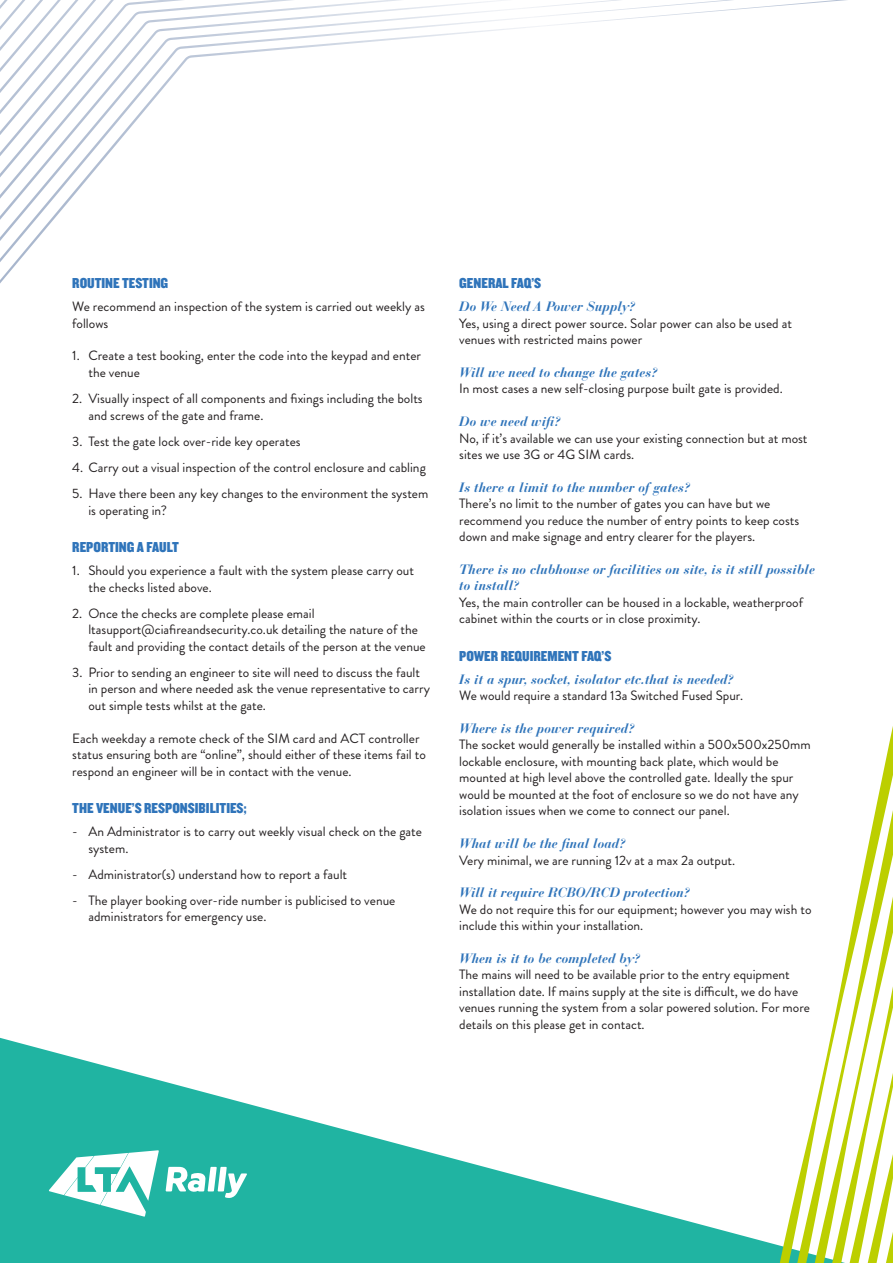
<style>
.page{position:relative;width:893px;height:1263px;background:#fff}
.page>*{position:absolute;margin:0;border:0;box-sizing:border-box;transform-origin:0 0}
.Sub_Heading{font:15px "Knockout 70 Full Welterwt";color:#2f74ba}
.Body_Copy{font:13.5px/16.5px "Brandon Grotesque";color:#231f20}
.Body_Copy-2{font:italic 700 13.5px/16.5px "Bauer Bodoni Std";color:#2f74ba}
</style>
<div class="page">
<svg style="left:0;top:1038px;width:763px;height:225px;fill:#20b4a2"></svg>
<svg style="left:773px;top:1221px;width:16px;height:42px"></svg>
<svg style="left:789px;top:1148px;width:17px;height:115px"></svg>
<svg style="left:806px;top:1073px;width:17px;height:190px"></svg>
<svg style="left:823px;top:726px;width:70px;height:537px"></svg>
<svg style="left:166px;top:1167px;width:81px;height:31px"></svg>
<svg style="left:49px;top:1150px;width:110px;height:66px"></svg>
<svg style="left:0;top:0;width:847px;height:284px"></svg>
<p class="Sub_Heading" style="left:72px;top:274px;width:98px">ROUTINE TESTING</p>
<p class="Body_Copy" style="left:72px;top:299px;width:354px">We recommend an inspection of the system is carried out weekly as follows</p>
<p class="Body_Copy" style="left:88px;top:348px;width:334px;text-indent:-16px">1. Create a test booking, enter the code into the keypad and enter the venue</p>
<p class="Body_Copy" style="left:88px;top:390px;width:336px;text-indent:-16px">2. Visually inspect of all components and fixings including the bolts and screws of the gate and frame.</p>
<p class="Body_Copy" style="left:72px;top:433px;width:230px">3. Test the gate lock over-ride key operates</p>
<p class="Body_Copy" style="left:72px;top:459px;width:355px">4. Carry out a visual inspection of the control enclosure and cabling</p>
<p class="Body_Copy" style="left:88px;top:485px;width:342px;text-indent:-16px">5. Have there been any key changes to the environment the system is operating in?</p>
<p class="Sub_Heading" style="left:72px;top:537px;width:108px">REPORTING A FAULT</p>
<p class="Body_Copy" style="left:88px;top:562px;width:327px;text-indent:-16px">1. Should you experience a fault with the system please carry out the checks listed above.</p>
<p class="Body_Copy" style="left:88px;top:605px;width:339px;text-indent:-16px">2. Once the checks are complete please email ltasupport@ciafireandsecurity.co.uk detailing the nature of the fault and providing the contact details of the person at the venue</p>
<p class="Body_Copy" style="left:88px;top:664px;width:343px;text-indent:-16px">3. Prior to sending an engineer to site will need to discuss the fault in person and where needed ask the venue representative to carry out simple tests whilst at the gate.</p>
<p class="Body_Copy" style="left:72px;top:730px;width:355px">Each weekday a remote check of the SIM card and ACT controller status ensuring both are “online”, should either of these items fail to respond an engineer will be in contact with the venue.</p>
<p class="Sub_Heading" style="left:72px;top:798px;width:176px">THE VENUE’S RESPONSIBILITIES;</p>
<p class="Body_Copy" style="left:88px;top:823px;width:335px;text-indent:-16px">- An Administrator is to carry out weekly visual check on the gate system.</p>
<p class="Body_Copy" style="left:72px;top:866px;width:276px">- Administrator(s) understand how to report a fault</p>
<p class="Body_Copy" style="left:88px;top:892px;width:309px;text-indent:-16px">- The player booking over-ride number is publicised to venue administrators for emergency use.</p>
<p class="Sub_Heading" style="left:459px;top:274px;width:84px">GENERAL FAQ’S</p>
<p class="Body_Copy-2" style="left:459px;top:299px;width:178px">Do We Need A Power Supply?</p>
<p class="Body_Copy" style="left:459px;top:315px;width:334px">Yes, using a direct power source. Solar power can also be used at venues with restricted mains power</p>
<p class="Body_Copy-2" style="left:459px;top:364px;width:200px">Will we need to change the gates?</p>
<p class="Body_Copy" style="left:459px;top:381px;width:325px">In most cases a new self-closing purpose built gate is provided.</p>
<p class="Body_Copy-2" style="left:459px;top:413px;width:103px">Do we need wifi?</p>
<p class="Body_Copy" style="left:459px;top:430px;width:350px">No, if it’s available we can use your existing connection but at most sites we use 3G or 4G SIM cards.</p>
<p class="Body_Copy-2" style="left:459px;top:479px;width:232px">Is there a limit to the number of gates?</p>
<p class="Body_Copy" style="left:459px;top:495px;width:342px">There’s no limit to the number of gates you can have but we recommend you reduce the number of entry points to keep costs down and make signage and entry clearer for the players.</p>
<p class="Body_Copy-2" style="left:459px;top:561px;width:357px">There is no clubhouse or facilities on site, is it still possible to install?</p>
<p class="Body_Copy" style="left:459px;top:594px;width:345px">Yes, the main controller can be housed in a lockable, weatherproof cabinet within the courts or in close proximity.</p>
<p class="Sub_Heading" style="left:459px;top:646px;width:154px">POWER REQUIREMENT FAQ’S</p>
<p class="Body_Copy-2" style="left:459px;top:671px;width:276px">Is it a spur, socket, isolator etc.that is needed?</p>
<p class="Body_Copy" style="left:459px;top:688px;width:285px">We would require a standard 13a Switched Fused Spur.</p>
<p class="Body_Copy-2" style="left:459px;top:720px;width:177px">Where is the power required?</p>
<p class="Body_Copy" style="left:459px;top:737px;width:353px">The socket would generally be installed within a 500x500x250mm lockable enclosure, with mounting back plate, which would be mounted at high level above the controlled gate. Ideally the spur would be mounted at the foot of enclosure so we do not have any isolation issues when we come to connect our panel.</p>
<p class="Body_Copy-2" style="left:459px;top:835px;width:168px">What will be the final load?</p>
<p class="Body_Copy" style="left:459px;top:852px;width:277px">Very minimal, we are running 12v at a max 2a output.</p>
<p class="Body_Copy-2" style="left:459px;top:884px;width:232px">Will it require RCBO/RCD protection?</p>
<p class="Body_Copy" style="left:459px;top:901px;width:354px">We do not require this for our equipment; however you may wish to include this within your installation.</p>
<p class="Body_Copy-2" style="left:459px;top:950px;width:182px">When is it to be completed by?</p>
<p class="Body_Copy" style="left:459px;top:966px;width:352px">The mains will need to be available prior to the entry equipment installation date. If mains supply at the site is difficult, we do have venues running the system from a solar powered solution. For more details on this please get in contact.</p>
</div>
